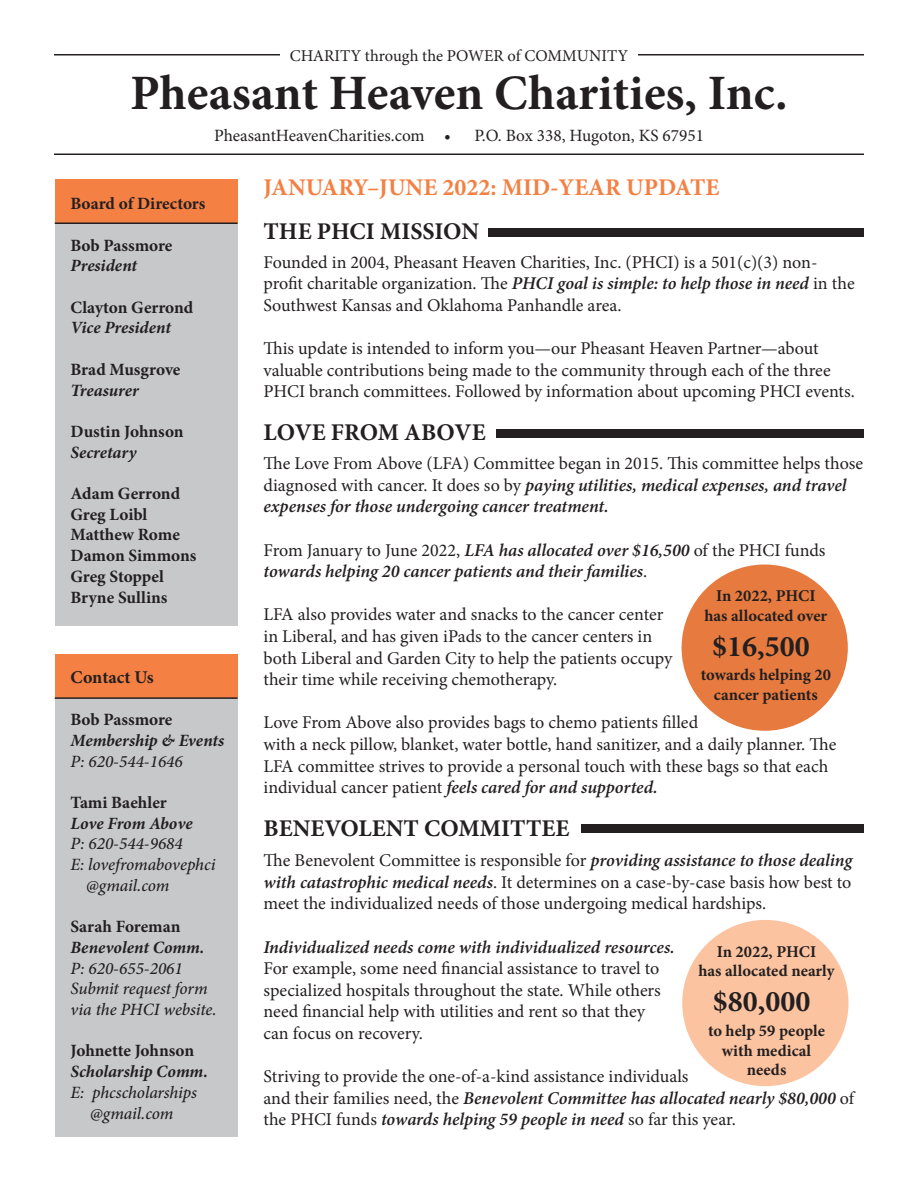
<style>
.page{position:relative;width:918px;height:1188px;background:#fff}
.page>*{position:absolute;margin:0;border:0;box-sizing:border-box;transform-origin:0 0}
.t1{font:700 49.5px "Minion Pro";color:#231f20}
.t2{font:700 30px "Minion Pro";color:#231f20}
.t3{font:700 24px "Minion Pro";color:#231f20}
.t4{font:700 24px "Minion Pro";color:#f48043}
.t5{font:18px/21.6px "Minion Pro";letter-spacing:-.005em;color:#231f20}
.t6{font:italic 600 18px/21.6px "Minion Pro";letter-spacing:-.005em;color:#231f20}
.t7{font:700 18px "Minion Pro";color:#231f20}
.t8{font:700 17.25px "Minion Pro";letter-spacing:-.005em;color:#231f20}
.t9{font:italic 500 17.25px/20.7px "Minion Pro";letter-spacing:-.005em;color:#231f20}
.t10{font:italic 700 17.25px "Minion Pro";letter-spacing:-.005em;color:#231f20}
.t11{font:17.25px "Minion Pro";color:#231f20}
.t12{font:700 16.5px "Minion Pro";color:#231f20}
.t13{font:16.5px "Minion Pro";color:#231f20}
.s1{font-weight:600;font-style:italic}
.s2{font-weight:400;font-style:normal}
</style>
<div class="page">
<hr style="left:54px;top:54px;width:810px;height:2px;background:#231f20">
<div style="left:55px;top:181px;width:183px;height:445px;background:#c7c8ca"></div>
<hr style="left:54px;top:154px;width:810px;height:1px;background:#231f20">
<div style="left:55px;top:179px;width:183px;height:43px;background:#f48043"></div>
<div style="left:496px;top:429px;width:368px;height:9px;background:#231f20"></div>
<div style="left:280px;top:45px;width:357px;height:22px;background:#fff"></div>
<div style="left:55px;top:654px;width:183px;height:483px;background:#c7c8ca"></div>
<div style="left:55px;top:654px;width:183px;height:43px;background:#f48043"></div>
<hr style="left:55px;top:222px;width:183px;height:2px;background:#231f20">
<hr style="left:55px;top:697px;width:183px;height:2px;background:#231f20">
<div style="left:581px;top:825px;width:283px;height:8px;background:#231f20"></div>
<div style="left:488px;top:228px;width:376px;height:9px;background:#231f20"></div>
<div style="left:682px;top:565px;width:166px;height:166px;background:#e77a3e;border-radius:50%"></div>
<div style="left:682px;top:920px;width:167px;height:166px;background:#fbc39f;border-radius:50%"></div>
<p class="t13" style="left:290px;top:45px;width:340px">CHARITY through the POWER of COMMUNITY</p>
<p class="t1" style="left:130px;top:59px;width:659px">Pheasant Heaven Charities, Inc.</p>
<p class="t11" style="left:214px;top:124px;width:238px">PheasantHeavenCharities.com •</p>
<p class="t11" style="left:475px;top:124px;width:231px">P.O. Box 338, Hugoton, KS 67951</p>
<p class="t8" style="left:70px;top:192px;width:136px">Board of Directors</p>
<p class="t8" style="left:70px;top:233px;width:103px">Bob Passmore</p>
<p class="t10" style="left:70px;top:254px;width:68px">President</p>
<p class="t8" style="left:70px;top:295px;width:124px">Clayton Gerrond</p>
<p class="t10" style="left:70px;top:316px;width:102px">Vice President</p>
<p class="t8" style="left:70px;top:357px;width:112px">Brad Musgrove</p>
<p class="t10" style="left:70px;top:378px;width:70px">Treasurer</p>
<p class="t8" style="left:70px;top:419px;width:115px">Dustin Johnson</p>
<p class="t10" style="left:70px;top:440px;width:67px">Secretary</p>
<p class="t8" style="left:70px;top:481px;width:111px">Adam Gerrond</p>
<p class="t8" style="left:70px;top:502px;width:78px">Greg Loibl</p>
<p class="t8" style="left:70px;top:523px;width:111px">Matthew Rome</p>
<p class="t8" style="left:70px;top:544px;width:128px">Damon Simmons</p>
<p class="t8" style="left:70px;top:564px;width:95px">Greg Stoppel</p>
<p class="t8" style="left:70px;top:585px;width:99px">Bryne Sullins</p>
<p class="t7" style="left:70px;top:665px;width:85px">Contact Us</p>
<p class="t8" style="left:70px;top:708px;width:103px">Bob Passmore</p>
<p class="t10" style="left:70px;top:728px;width:155px">Membership &amp; Events</p>
<p class="t9" style="left:70px;top:751px;width:114px">P: 620-544-1646</p>
<p class="t8" style="left:70px;top:790px;width:98px">Tami Baehler</p>
<p class="t10" style="left:70px;top:811px;width:124px">Love From Above</p>
<p class="t9" style="left:70px;top:834px;width:114px">P: 620-544-9684</p>
<p class="t9" style="left:86px;top:854px;width:131px;text-indent:-16px">E: lovefromabovephci @gmail.com</p>
<p class="t8" style="left:70px;top:915px;width:111px">Sarah Foreman</p>
<p class="t10" style="left:70px;top:935px;width:135px">Benevolent Comm.</p>
<p class="t9" style="left:70px;top:958px;width:114px">P: 620-655-2061</p>
<p class="t9" style="left:70px;top:978px;width:139px">Submit request form</p>
<p class="t9" style="left:70px;top:999px;width:148px">via the PHCI website.</p>
<p class="t8" style="left:70px;top:1039px;width:125px">Johnette Johnson</p>
<p class="t10" style="left:70px;top:1059px;width:139px">Scholarship Comm.</p>
<p class="t9" style="left:70px;top:1082px;width:128px">E: phcscholarships</p>
<p class="t9" style="left:90px;top:1103px;width:85px">@gmail.com</p>
<p class="t4" style="left:264px;top:171px;width:457px">JANUARY–JUNE 2022: MID-YEAR UPDATE</p>
<p class="t3" style="left:264px;top:214px;width:217px">THE PHCI MISSION</p>
<p class="t5" style="left:264px;top:251px;width:593px">Founded in 2004, Pheasant Heaven Charities, Inc. (PHCI) is a 501(c)(3) non&shy;profit charitable organization. The <span class="s1">PHCI goal is simple: to help those in need</span> in the<br>Southwest Kansas and Oklahoma Panhandle area.</p>
<p class="t5" style="left:264px;top:338px;width:557px">This update is intended to inform you—our Pheasant Heaven Partner—about</p>
<p class="t5" style="left:264px;top:359px;width:593px">valuable contributions being made to the community through each of the three<br>PHCI branch committees. Followed by information about upcoming PHCI events.</p>
<p class="t3" style="left:264px;top:416px;width:224px">LOVE FROM ABOVE</p>
<p class="t5" style="left:264px;top:453px;width:601px">The Love From Above (LFA) Committee began in 2015. This committee helps those diagnosed with cancer. It does so by <span class="s1">paying utilities, medical expenses, and travel expenses for those undergoing cancer treatment.</span></p>
<p class="t5" style="left:264px;top:539px;width:564px">From January to June 2022, <span class="s1">LFA has allocated over $16,500</span> of the PHCI funds</p>
<p class="t6" style="left:264px;top:560px;width:385px">towards helping 20 cancer patients and their families<span class="s2">.</span></p>
<p class="t5" style="left:264px;top:604px;width:401px">LFA also provides water and snacks to the cancer center</p>
<p class="t5" style="left:264px;top:626px;width:390px">in Liberal, and has given iPads to the cancer centers in</p>
<p class="t5" style="left:264px;top:647px;width:410px">both Liberal and Garden City to help the patients occupy</p>
<p class="t5" style="left:264px;top:669px;width:295px">their time while receiving chemotherapy.</p>
<p class="t5" style="left:264px;top:712px;width:436px">Love From Above also provides bags to chemo patients filled</p>
<p class="t5" style="left:264px;top:734px;width:574px">with a neck pillow, blanket, water bottle, hand sanitizer, and a daily planner. The<br>LFA committee strives to provide a personal touch with these bags so that each individual cancer patient <span class="s1">feels cared for and supported.</span></p>
<p class="t3" style="left:264px;top:812px;width:307px">BENEVOLENT COMMITTEE</p>
<p class="t5" style="left:264px;top:850px;width:590px;text-align:justify">The Benevolent Committee is responsible for <span class="s1">providing assistance to those dealing with catastrophic medical needs</span>. It determines on a case-by-case basis how best to meet the individualized needs of those undergoing medical hardships.</p>
<p class="t6" style="left:264px;top:936px;width:413px">Individualized needs come with individualized resources.</p>
<p class="t5" style="left:264px;top:958px;width:397px">For example, some need financial assistance to travel to</p>
<p class="t5" style="left:264px;top:979px;width:399px">specialized hospitals throughout the state. While others</p>
<p class="t5" style="left:264px;top:1001px;width:383px">need financial help with utilities and rent so that they</p>
<p class="t5" style="left:264px;top:1022px;width:161px">can focus on recovery.</p>
<p class="t5" style="left:264px;top:1066px;width:427px">Striving to provide the one-of-a-kind assistance individuals</p>
<p class="t6" style="left:264px;top:1087px;width:592px"><span class="s2">and their families need, the</span> Benevolent Committee has allocated nearly $80,000 <span class="s2">of the PHCI funds</span> towards helping 59 people in need <span class="s2">so far this year.</span></p>
<p class="t12" style="left:716px;top:584px;width:101px">In 2022, PHCI</p>
<p class="t12" style="left:704px;top:604px;width:124px">has allocated over</p>
<p class="t2" style="left:712px;top:625px;width:99px">$16,500</p>
<p class="t12" style="left:701px;top:663px;width:132px">towards helping 20</p>
<p class="t12" style="left:714px;top:683px;width:105px">cancer patients</p>
<p class="t12" style="left:717px;top:940px;width:101px">In 2022, PHCI</p>
<p class="t12" style="left:699px;top:960px;width:137px">has allocated nearly</p>
<p class="t2" style="left:713px;top:980px;width:99px">$80,000</p>
<p class="t12" style="left:708px;top:1019px;width:119px">to help 59 people</p>
<p class="t12" style="left:722px;top:1039px;width:91px">with medical</p>
<p class="t12" style="left:747px;top:1059px;width:41px">needs</p>
</div>
